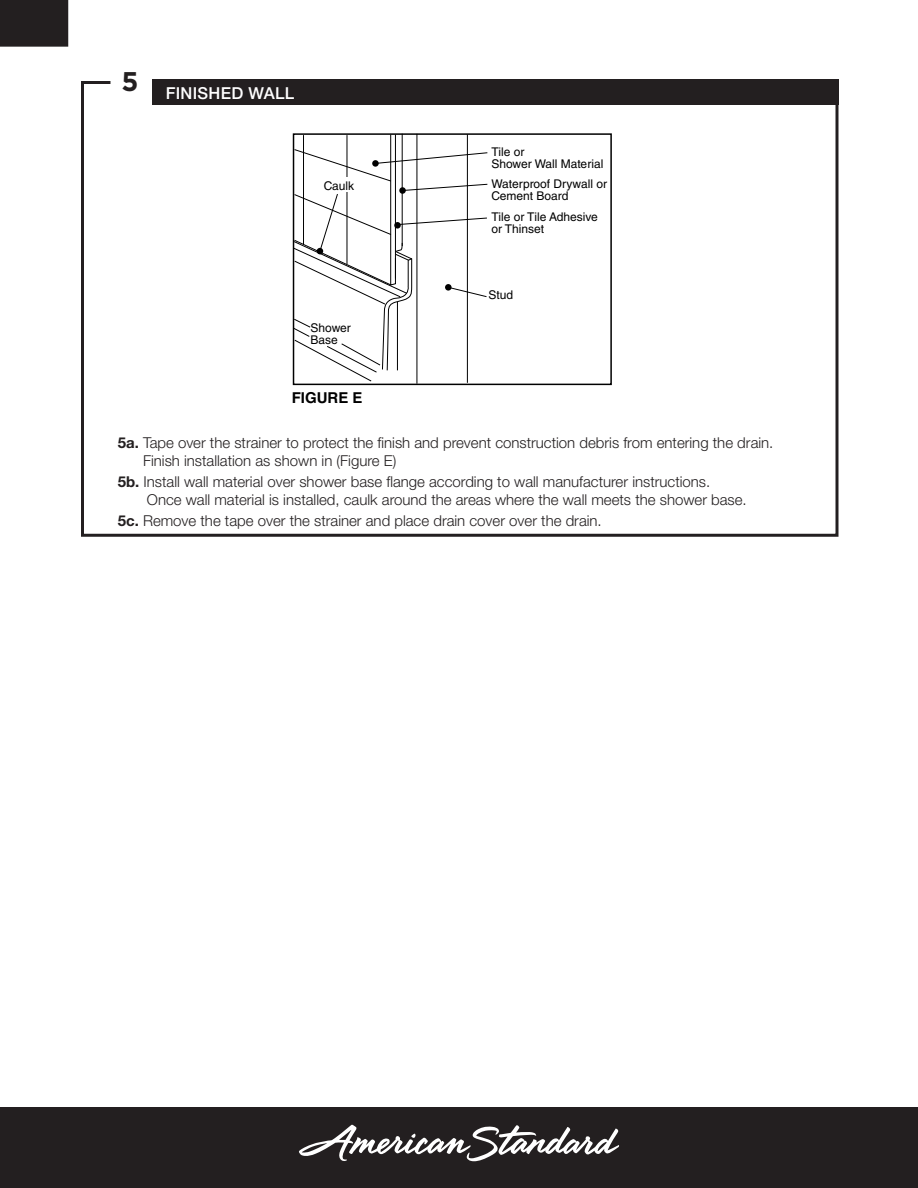
<style>
.page{position:relative;width:918px;height:1188px;background:#fff}
.page>*{position:absolute;margin:0;border:0;box-sizing:border-box;transform-origin:0 0}
.t1{font:700 27px "Gotham";color:#231f20}
.t2{font:500 16.5px "Helvetica Neue LT Std";letter-spacing:.015em;color:#fff}
.t3{font:300 15px/18px "Helvetica Neue LT Std";color:#231f20}
.t4{font:700 15px "Helvetica LT Std";color:#000}
.t5{font:12px/12px "Helvetica LT Std";color:#000}
.s1{font-weight:700}
</style>
<div class="page">
<svg style="left:81px;top:80px;width:758px;height:457px"></svg>
<div style="left:152px;top:80px;width:686px;height:25px;background:#231f20"></div>
<div style="left:293px;top:133px;width:319px;height:252px;border:2px solid #000"></div>
<hr style="left:417px;top:134px;width:1px;height:250px;background:#000">
<hr style="left:467px;top:134px;width:1px;height:249px;background:#000">
<svg style="left:293px;top:134px;width:195px;height:248px"></svg>
<div style="left:445px;top:284px;width:7px;height:7px;background:#000;border-radius:50%"></div>
<div style="left:394px;top:222px;width:7px;height:7px;background:#000;border-radius:50%"></div>
<svg style="left:399px;top:187px;width:7px;height:7px"></svg>
<div style="left:372px;top:160px;width:7px;height:7px;background:#000;border-radius:50%"></div>
<div style="left:0;top:1107px;width:918px;height:81px;background:#231f20"></div>
<svg style="left:299px;top:1125px;width:320px;height:36px"></svg>
<div style="left:0;top:0;width:68px;height:46px;background:#231f20"></div>
<div style="left:0;top:0;width:68px;height:47px;border:2px solid #231f20"></div>
<p class="t1" style="left:122px;top:64px;width:19px">5</p>
<p class="t2" style="left:166px;top:83px;width:130px">FINISHED WALL</p>
<p class="t5" style="left:324px;top:180px;width:32px">Caulk</p>
<p class="t5" style="left:311px;top:321px;width:42px">Shower<br>Base</p>
<p class="t4" style="left:292px;top:389px;width:72px">FIGURE E</p>
<p class="t5" style="left:491px;top:146px;width:114px">Tile or<br>Shower Wall Material</p>
<p class="t5" style="left:491px;top:178px;width:117px">Waterproof Drywall or<br>Cement Board</p>
<p class="t5" style="left:491px;top:211px;width:108px">Tile or Tile Adhesive or Thinset</p>
<p class="t5" style="left:488px;top:289px;width:26px">Stud</p>
<p class="t3" style="left:143px;top:434px;width:632px;text-indent:-25px"><span class="s1">5a.</span> Tape over the strainer to protect the finish and prevent construction debris from entering the drain.<br>Finish installation as shown in (Figure E)</p>
<p class="t3" style="left:147px;top:472px;width:601px;text-indent:-29px"><span class="s1">5b.</span> Install wall material over shower base flange according to wall manufacturer instructions.<br>Once wall material is installed, caulk around the areas where the wall meets the shower base.</p>
<p class="t3" style="left:118px;top:511px;width:486px"><span class="s1">5c.</span> Remove the tape over the strainer and place drain cover over the drain.</p>
</div>
